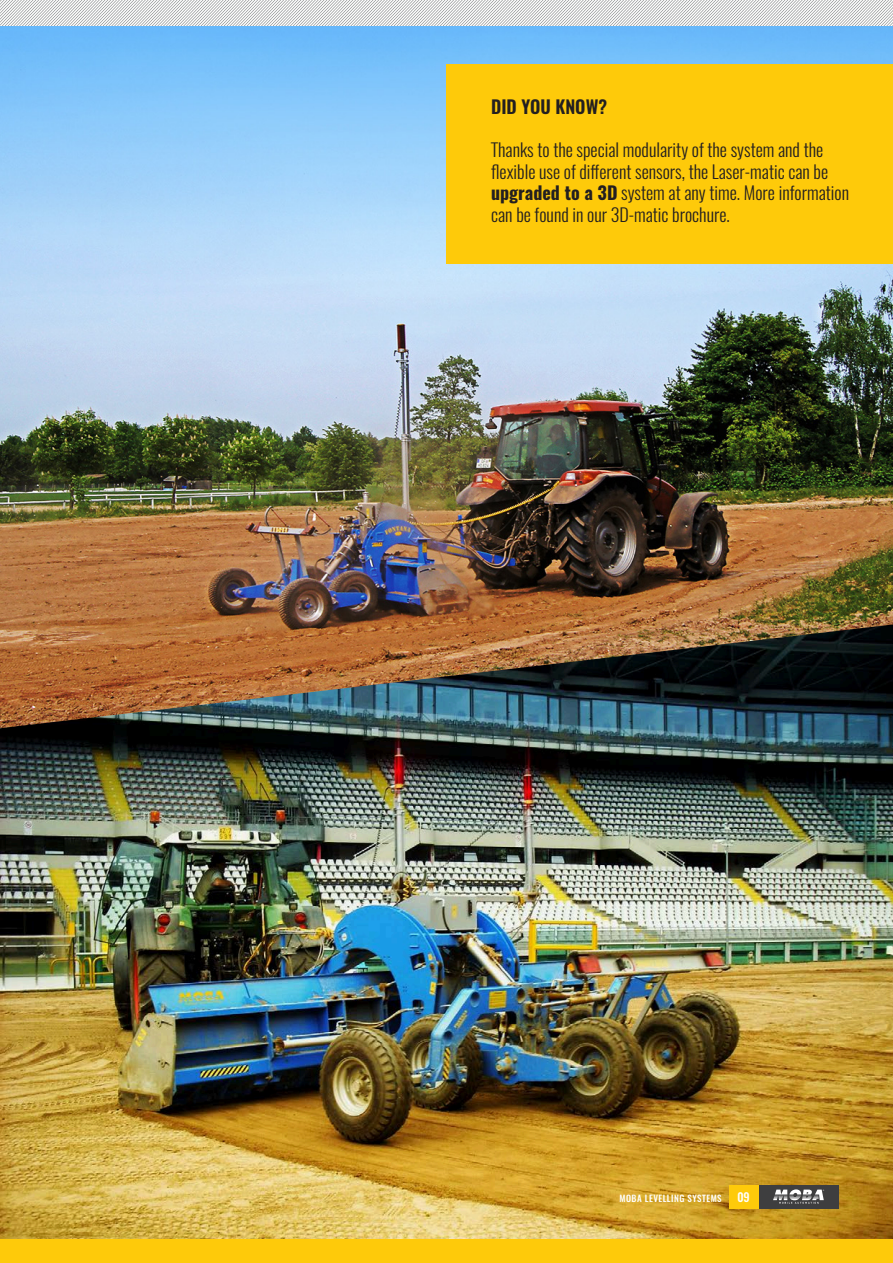
<style>
.page{position:relative;width:893px;height:1263px;background:#fff}
.page>*{position:absolute;margin:0;border:0;box-sizing:border-box;transform-origin:0 0}
.t1{font:300 18px/21.6px "Oswald";color:#231f20}
.t2{font:600 18px "Oswald";color:#231f20}
.t3{font:500 12px "Oswald";color:#fff}
.t4{font:500 9px "Oswald";letter-spacing:.05em;color:#fff}
.s1{font-weight:700}
</style>
<div class="page">
<img style="left:0;top:25px;width:893px;height:599px">
<img style="left:0;top:624px;width:893px;height:615px">
<div style="left:446px;top:64px;width:447px;height:200px;background:#feca0a"></div>
<img style="left:0;top:0;width:893px;height:25px">
<div style="left:0;top:1239px;width:893px;height:24px;background:#feca0a"></div>
<div style="left:758px;top:1185px;width:81px;height:24px;background:#3e3e3f"></div>
<div style="left:729px;top:1185px;width:29px;height:24px;background:#feca0a"></div>
<svg style="left:773px;top:1189px;width:51px;height:15px"></svg>
<p class="t2" style="left:491px;top:94px;width:118px">DID YOU KNOW?</p>
<p class="t1" style="left:491px;top:139px;width:359px">Thanks to the special modularity of the system and the flexible use of different sensors, the Laser-matic can be <span class="s1">upgraded to a 3D</span> system at any time. More information can be found in our 3D-matic brochure.</p>
<p class="t4" style="left:619px;top:1192px;width:104px">MOBA LEVELLING SYSTEMS</p>
<p class="t3" style="left:737px;top:1189px;width:14px">09</p>
</div>
